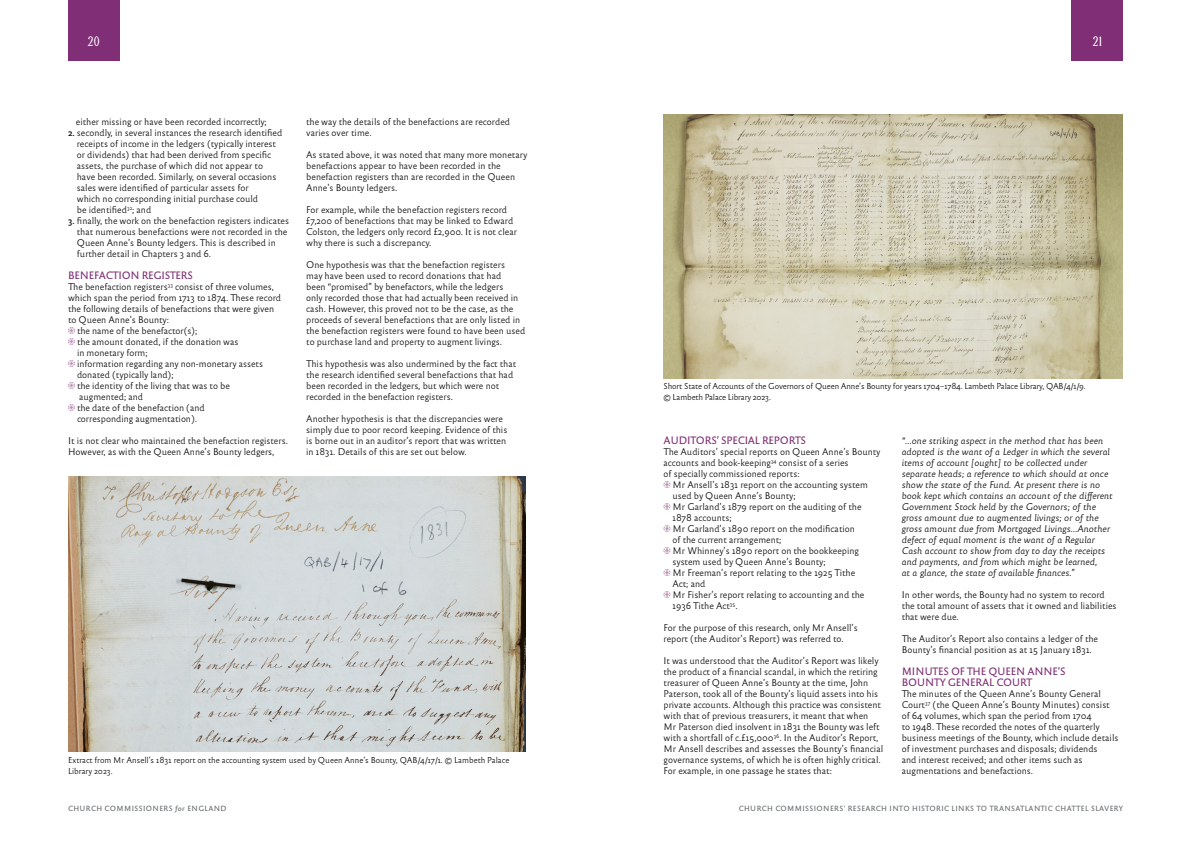
<style>
.page{position:relative;width:1191px;height:842px;background:#fff}
.page>*{position:absolute;margin:0;border:0;box-sizing:border-box;transform-origin:0 0}
.t1{font:12px "Della Respira";color:#fff}
.t2{font:10px/11px "Reforma 2018 Gris";letter-spacing:-.02em;color:#802e75}
.t3{font:9px/11px "Reforma 2018 Blanca";color:#000}
.t4{font:9px/11px "Reforma 2018 Blanca Italica";color:#000}
.t5{font:8px/11px "Reforma 2018 Blanca";letter-spacing:-.015em;color:#000}
.t6{font:7px "Reforma 2018 Gris";letter-spacing:.045em;color:#63686a}
.s1{font-family:"Reforma 2018 Gris"}
.s2{font-family:"Reforma 2018 Gris Italica"}
</style>
<div class="page">
<svg style="left:663px;top:481px;width:7px;height:7px"></svg>
<svg style="left:663px;top:503px;width:7px;height:7px"></svg>
<svg style="left:663px;top:525px;width:7px;height:7px"></svg>
<svg style="left:663px;top:547px;width:7px;height:7px"></svg>
<svg style="left:663px;top:569px;width:7px;height:7px"></svg>
<svg style="left:663px;top:591px;width:7px;height:7px"></svg>
<img style="left:663px;top:114px;width:460px;height:264px">
<svg style="left:68px;top:327px;width:7px;height:18px"></svg>
<svg style="left:68px;top:360px;width:7px;height:7px"></svg>
<svg style="left:68px;top:382px;width:7px;height:7px"></svg>
<svg style="left:68px;top:404px;width:7px;height:7px"></svg>
<img style="left:68px;top:477px;width:458px;height:275px">
<div style="left:1071px;top:0;width:52px;height:60px;background:#802e75"></div>
<div style="left:68px;top:0;width:51px;height:60px;background:#802e75"></div>
<h1 class="t1" style="left:87px;top:33px;width:14px">20</h1>
<h1 class="t1" style="left:1092px;top:33px;width:11px">21</h1>
<p class="t3" style="left:76px;top:116px;width:192px">either missing or have been recorded incorrectly;</p>
<p class="t3" style="left:77px;top:127px;width:207px;text-indent:-9px"><span class="s1">2.</span> secondly, in several instances the research identified receipts of income in the ledgers (typically interest or dividends) that had been derived from specific assets, the purchase of which did not appear to have been recorded. Similarly, on several occasions sales were identified of particular assets for<br>which no corresponding initial purchase could<br>be identified<sup>32</sup>; and</p>
<p class="t3" style="left:77px;top:215px;width:214px;text-indent:-9px"><span class="s1">3.</span> finally, the work on the benefaction registers indicates that numerous benefactions were not recorded in the Queen Anne’s Bounty ledgers. This is described in further detail in Chapters 3 and 6.</p>
<p class="t2" style="left:68px;top:270px;width:127px">BENEFACTION REGISTERS</p>
<p class="t3" style="left:68px;top:281px;width:207px">The benefaction registers<sup>33</sup> consist of three volumes,</p>
<p class="t3" style="left:68px;top:292px;width:215px">which span the period from 1713 to 1874. These record</p>
<p class="t3" style="left:68px;top:303px;width:208px">the following details of benefactions that were given</p>
<p class="t3" style="left:68px;top:314px;width:102px">to Queen Anne’s Bounty:</p>
<p class="t3" style="left:77px;top:325px;width:122px">the name of the benefactor(s);</p>
<p class="t3" style="left:77px;top:336px;width:163px">the amount donated, if the donation was</p>
<p class="t3" style="left:77px;top:347px;width:72px">in monetary form;</p>
<p class="t3" style="left:77px;top:358px;width:188px">information regarding any non-monetary assets</p>
<p class="t3" style="left:77px;top:369px;width:98px">donated (typically land);</p>
<p class="t3" style="left:77px;top:380px;width:154px">the identity of the living that was to be</p>
<p class="t3" style="left:79px;top:391px;width:65px">augmented; and</p>
<p class="t3" style="left:77px;top:402px;width:129px">the date of the benefaction (and</p>
<p class="t3" style="left:77px;top:413px;width:122px">corresponding augmentation).</p>
<p class="t3" style="left:68px;top:435px;width:221px">It is not clear who maintained the benefaction registers.<br>However, as with the Queen Anne’s Bounty ledgers,</p>
<p class="t3" style="left:306px;top:116px;width:205px">the way the details of the benefactions are recorded varies over time.</p>
<p class="t3" style="left:306px;top:149px;width:222px">As stated above, it was noted that many more monetary benefactions appear to have been recorded in the benefaction registers than are recorded in the Queen Anne’s Bounty ledgers.</p>
<p class="t3" style="left:306px;top:204px;width:212px">For example, while the benefaction registers record £7,200 of benefactions that may be linked to Edward Colston, the ledgers only record £2,900. It is not clear why there is such a discrepancy.</p>
<p class="t3" style="left:306px;top:259px;width:220px">One hypothesis was that the benefaction registers<br>may have been used to record donations that had<br>been “promised” by benefactors, while the ledgers<br>only recorded those that had actually been received in cash. However, this proved not to be the case, as the proceeds of several benefactions that are only listed in the benefaction registers were found to have been used to purchase land and property to augment livings.</p>
<p class="t3" style="left:306px;top:358px;width:211px">This hypothesis was also undermined by the fact that the research identified several benefactions that had been recorded in the ledgers, but which were not recorded in the benefaction registers.</p>
<p class="t3" style="left:306px;top:413px;width:203px">Another hypothesis is that the discrepancies were simply due to poor record keeping. Evidence of this is borne out in an auditor’s report that was written in 1831. Details of this are set out below.</p>
<p class="t5" style="left:68px;top:755px;width:443px">Extract from Mr Ansell’s 1831 report on the accounting system used by Queen Anne’s Bounty, QAB/4/17/1. © Lambeth Palace<br>Library 2023.</p>
<p class="t6" style="left:68px;top:804px;width:160px">CHURCH COMMISSIONERS <span class="s2">for</span> ENGLAND</p>
<p class="t5" style="left:663px;top:381px;width:423px">Short State of Accounts of the Governors of Queen Anne’s Bounty for years 1704–1784. Lambeth Palace Library, QAB/4/1/9. © Lambeth Palace Library 2023.</p>
<p class="t2" style="left:663px;top:435px;width:144px">AUDITORS’ SPECIAL REPORTS</p>
<p class="t3" style="left:663px;top:446px;width:218px">The Auditors’ special reports on Queen Anne’s Bounty accounts and book-keeping<sup>34</sup> consist of a series<br>of specially commissioned reports:</p>
<p class="t3" style="left:672px;top:479px;width:197px">Mr Ansell’s 1831 report on the accounting system used by Queen Anne’s Bounty;<br>Mr Garland’s 1879 report on the auditing of the 1878 accounts;<br>Mr Garland’s 1890 report on the modification<br>of the current arrangement;<br>Mr Whinney’s 1890 report on the bookkeeping system used by Queen Anne’s Bounty;<br>Mr Freeman’s report relating to the 1925 Tithe Act; and<br>Mr Fisher’s report relating to accounting and the 1936 Tithe Act<sup>35</sup>.</p>
<p class="t3" style="left:663px;top:622px;width:196px">For the purpose of this research, only Mr Ansell’s report (the Auditor’s Report) was referred to.</p>
<p class="t3" style="left:663px;top:655px;width:221px">It was understood that the Auditor’s Report was likely the product of a financial scandal, in which the retiring treasurer of Queen Anne’s Bounty at the time, John Paterson, took all of the Bounty’s liquid assets into his private accounts. Although this practice was consistent with that of previous treasurers, it meant that when Mr Paterson died insolvent in 1831 the Bounty was left with a shortfall of c.£15,000<sup>36</sup>. In the Auditor’s Report, Mr Ansell describes and assesses the Bounty’s financial governance systems, of which he is often highly critical.<br>For example, in one passage he states that:</p>
<p class="t4" style="left:901px;top:435px;width:212px">“…one striking aspect in the method that has been adopted is the want of a Ledger in which the several items of account [ought] to be collected under separate heads; a reference to which should at once show the state of the Fund. At present there is no book kept which contains an account of the different Government Stock held by the Governors; of the gross amount due to augmented livings; or of the gross amount due from Mortgaged Livings…Another defect of equal moment is the want of a Regular Cash account to show from day to day the receipts and payments, and from which might be learned,<br>at a glance, the state of available finances.”</p>
<p class="t3" style="left:901px;top:589px;width:216px">In other words, the Bounty had no system to record the total amount of assets that it owned and liabilities that were due.</p>
<p class="t3" style="left:901px;top:633px;width:198px">The Auditor’s Report also contains a ledger of the<br>Bounty’s financial position as at 15 January 1831.</p>
<p class="t2" style="left:901px;top:666px;width:165px">MINUTES OF THE QUEEN ANNE’S<br>BOUNTY GENERAL COURT</p>
<p class="t3" style="left:901px;top:688px;width:218px">The minutes of the Queen Anne’s Bounty General Court<sup>37</sup> (the Queen Anne’s Bounty Minutes) consist of 64 volumes, which span the period from 1704<br>to 1948. These recorded the notes of the quarterly business meetings of the Bounty, which include details of investment purchases and disposals; dividends<br>and interest received; and other items such as augmentations and benefactions.</p>
<p class="t6" style="left:739px;top:804px;width:386px">CHURCH COMMISSIONERS' RESEARCH INTO HISTORIC LINKS TO TRANSATLANTIC CHATTEL SLAVERY</p>
</div>
